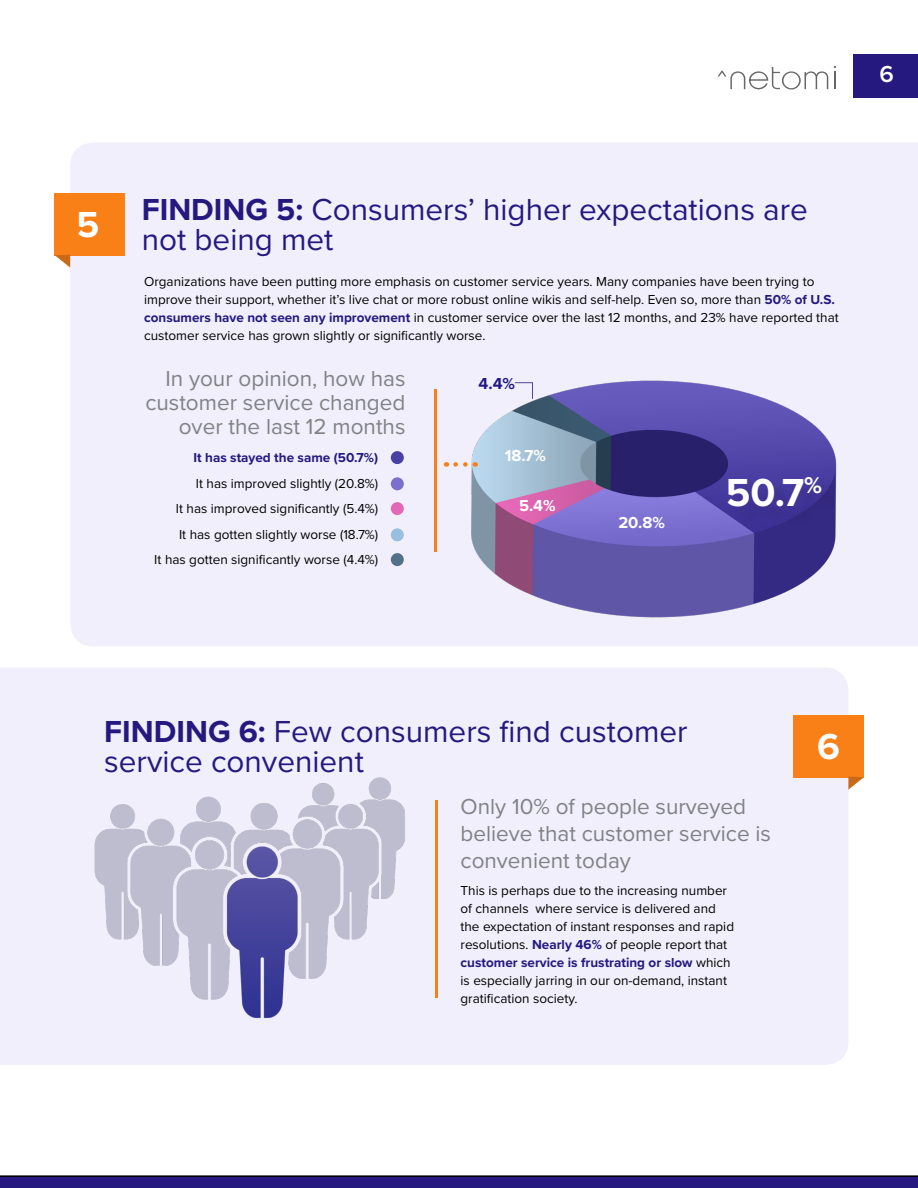
<style>
.page{position:relative;width:918px;height:1188px;background:#fff}
.page>*{position:absolute;margin:0;border:0;box-sizing:border-box;transform-origin:0 0}
.t1{font:700 40.5px "Proxima Nova";color:#fff}
.t2{font:700 37.5px "Proxima Nova";color:#fff}
.t3{font:31.5px/30px "Proxima Nova";color:#251980}
.t4{font:600 24px "Proxima Nova";color:#fff}
.t5{font:22.5px/24px "Proxima Nova";color:#808285;text-align:right}
.t6{font:700 16.5px "Proxima Nova";color:#fff}
.t7{font:700 16.5px "Proxima Nova";color:#251980}
.t8{font:13.5px/18px "Proxima Nova";color:#000}
.t9{font:700 13.5px "Proxima Nova";color:#251980}
.s1{font-weight:700}
.s2{font-weight:700;color:#251980}
</style>
<div class="page">
<div style="left:853px;top:54px;width:65px;height:44px;background:#251980"></div>
<svg style="left:834px;top:66px;width:2px;height:23px"></svg>
<svg style="left:718px;top:67px;width:110px;height:23px"></svg>
<svg style="left:0;top:1175px;width:918px;height:13px"></svg>
<div style="left:70px;top:143px;width:848px;height:503px;background:#f0effb"></div>
<div style="left:55px;top:193px;width:70px;height:62px;background:#f98017"></div>
<svg style="left:55px;top:255px;width:15px;height:13px"></svg>
<img style="left:469px;top:381px;width:370px;height:236px">
<div style="left:391px;top:451px;width:13px;height:13px;background:#4a3fa2;border-radius:50%"></div>
<div style="left:391px;top:477px;width:13px;height:13px;background:#7a6fcf;border-radius:50%"></div>
<div style="left:391px;top:502px;width:13px;height:13px;background:#e267b4;border-radius:50%"></div>
<hr style="left:434px;top:389px;width:3px;height:162px;background:#f98017">
<svg style="left:456px;top:462px;width:20px;height:5px"></svg>
<div style="left:391px;top:528px;width:13px;height:13px;background:#98bfdd;border-radius:50%"></div>
<div style="left:391px;top:553px;width:13px;height:13px;background:#546f89;border-radius:50%"></div>
<svg style="left:514px;top:382px;width:19px;height:18px"></svg>
<div style="left:731px;top:479px;width:109px;height:46px;background:#000;opacity:.1"></div>
<div style="left:0;top:668px;width:848px;height:397px;background:#f0effb"></div>
<div style="left:793px;top:715px;width:71px;height:62px;background:#f98017"></div>
<svg style="left:848px;top:777px;width:16px;height:13px"></svg>
<hr style="left:435px;top:800px;width:3px;height:198px;background:#f98017">
<img style="left:89px;top:729px;width:327px;height:324px">
<h3 class="t4" style="left:880px;top:56px;width:16px">6</h3>
<h2 class="t2" style="left:77px;top:196px;width:24px">5</h2>
<h3 class="t3" style="left:142px;top:193px;width:668px"><span class="s1">FINDING 5:</span> Consumers’ higher expectations are not being met</h3>
<p class="t8" style="left:144px;top:272px;width:696px">Organizations have been putting more emphasis on customer service years. Many companies have been trying to improve their support, whether it’s live chat or more robust online wikis and self-help. Even so, more than <span class="s2">50% of U.S. consumers have not seen any improvement</span> in customer service over the last 12 months, and 23% have reported that customer service has grown slightly or significantly worse.</p>
<h3 class="t5" style="left:145px;top:365px;width:262px">In your opinion, how has customer service changed over the last 12 months</h3>
<p class="t9" style="left:193px;top:448px;width:186px">It has stayed the same (50.7%)</p>
<p class="t8" style="left:154px;top:470px;width:225px;line-height:25.5px;text-align:right">It has improved slightly (20.8%)<br>It has improved significantly (5.4%)<br>It has gotten slightly worse (18.7%)<br>It has gotten significantly worse (4.4%)</p>
<p class="t7" style="left:479px;top:371px;width:38px">4.4%</p>
<p class="t6" style="left:505px;top:443px;width:43px">18.7%</p>
<p class="t6" style="left:519px;top:493px;width:38px">5.4%</p>
<p class="t6" style="left:618px;top:510px;width:48px">20.8%</p>
<h1 class="t1" style="left:726px;top:462px;width:98px">50.7<sup>%</sup></h1>
<h3 class="t3" style="left:104px;top:715px;width:585px"><span class="s1">FINDING 6:</span> Few consumers find customer service convenient</h3>
<h3 class="t5" style="left:461px;top:792px;width:312px;line-height:27px;text-align:left">Only 10% of people surveyed believe that customer service is convenient today</h3>
<p class="t8" style="left:461px;top:881px;width:275px">This is perhaps due to the increasing number of channels where service is delivered and the expectation of instant responses and rapid resolutions. <span class="s2">Nearly 46%</span> of people report that <span class="s2">customer service is frustrating or slow</span> which is especially jarring in our on-demand, instant gratification society.</p>
<h2 class="t2" style="left:817px;top:718px;width:24px">6</h2>
</div>
